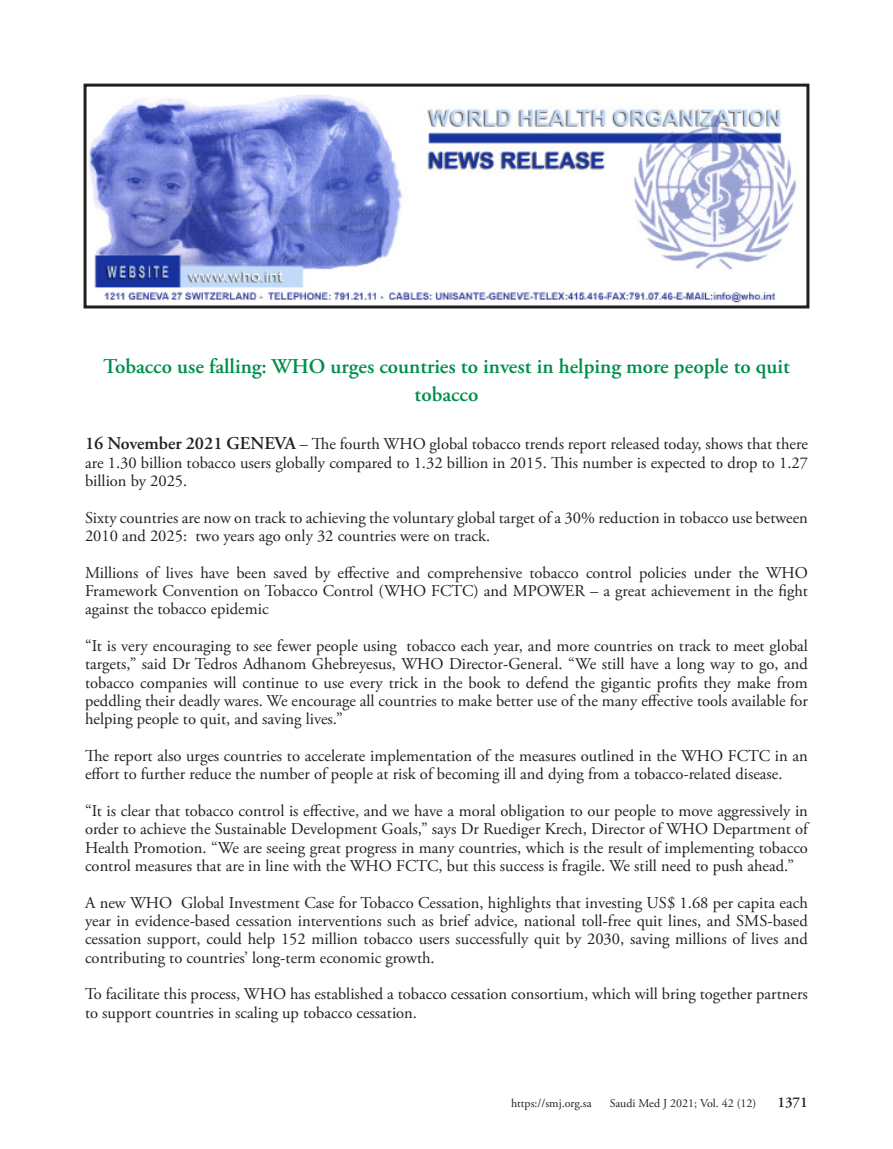
<style>
.page{position:relative;width:893px;height:1149px;background:#fff}
.page>*{position:absolute;margin:0;border:0;box-sizing:border-box;transform-origin:0 0}
.t1{font:600 21px/27.3px "Adobe Garamond Pro";color:#008f4d;text-align:center}
.t2{font:16.5px/18.3px "Adobe Garamond Pro";color:#231f20;text-align:justify}
.t3{font:600 15px "Adobe Garamond Pro";color:#231f20}
.t4{font:12px "Adobe Garamond Pro";color:#231f20}
.s1{font-weight:600;font-size:18px}
</style>
<div class="page">
<img style="left:89px;top:95px;width:707px;height:208px">
<div style="left:84px;top:84px;width:725px;height:224px;border:3px solid #231f20"></div>
<p class="t1" style="left:103px;top:353px;width:688px">Tobacco use falling: WHO urges countries to invest in helping more people to quit tobacco</p>
<p class="t2" style="left:85px;top:435px;width:724px"><span class="s1">16 November 2021 GENEVA</span> – The fourth WHO global tobacco trends report released today, shows that there are 1.30 billion tobacco users globally compared to 1.32 billion in 2015. This number is expected to drop to 1.27 billion by 2025.</p>
<p class="t2" style="left:85px;top:508px;width:724px">Sixty countries are now on track to achieving the voluntary global target of a 30% reduction in tobacco use between<br>2010 and 2025: two years ago only 32 countries were on track.</p>
<p class="t2" style="left:85px;top:563px;width:724px">Millions of lives have been saved by effective and comprehensive tobacco control policies under the WHO Framework Convention on Tobacco Control (WHO FCTC) and MPOWER – a great achievement in the fight against the tobacco epidemic</p>
<p class="t2" style="left:85px;top:637px;width:724px">“It is very encouraging to see fewer people using tobacco each year, and more countries on track to meet global targets,” said Dr Tedros Adhanom Ghebreyesus, WHO Director-General. “We still have a long way to go, and tobacco companies will continue to use every trick in the book to defend the gigantic profits they make from peddling their deadly wares. We encourage all countries to make better use of the many effective tools available for helping people to quit, and saving lives.”</p>
<p class="t2" style="left:85px;top:746px;width:724px">The report also urges countries to accelerate implementation of the measures outlined in the WHO FCTC in an effort to further reduce the number of people at risk of becoming ill and dying from a tobacco-related disease.</p>
<p class="t2" style="left:85px;top:801px;width:724px">“It is clear that tobacco control is effective, and we have a moral obligation to our people to move aggressively in order to achieve the Sustainable Development Goals,” says Dr Ruediger Krech, Director of WHO Department of Health Promotion. “We are seeing great progress in many countries, which is the result of implementing tobacco control measures that are in line with the WHO FCTC, but this success is fragile. We still need to push ahead.”</p>
<p class="t2" style="left:85px;top:893px;width:724px">A new WHO Global Investment Case for Tobacco Cessation, highlights that investing US$ 1.68 per capita each year in evidence-based cessation interventions such as brief advice, national toll-free quit lines, and SMS-based cessation support, could help 152 million tobacco users successfully quit by 2030, saving millions of lives and contributing to countries’ long-term economic growth.</p>
<p class="t2" style="left:85px;top:985px;width:724px">To facilitate this process, WHO has established a tobacco cessation consortium, which will bring together partners to support countries in scaling up tobacco cessation.</p>
<p class="t4" style="left:511px;top:1095px;width:82px">https://smj.org.sa</p>
<p class="t4" style="left:610px;top:1095px;width:148px">Saudi Med J 2021; Vol. 42 (12)</p>
<p class="t3" style="left:777px;top:1092px;width:32px">1371</p>
</div>
